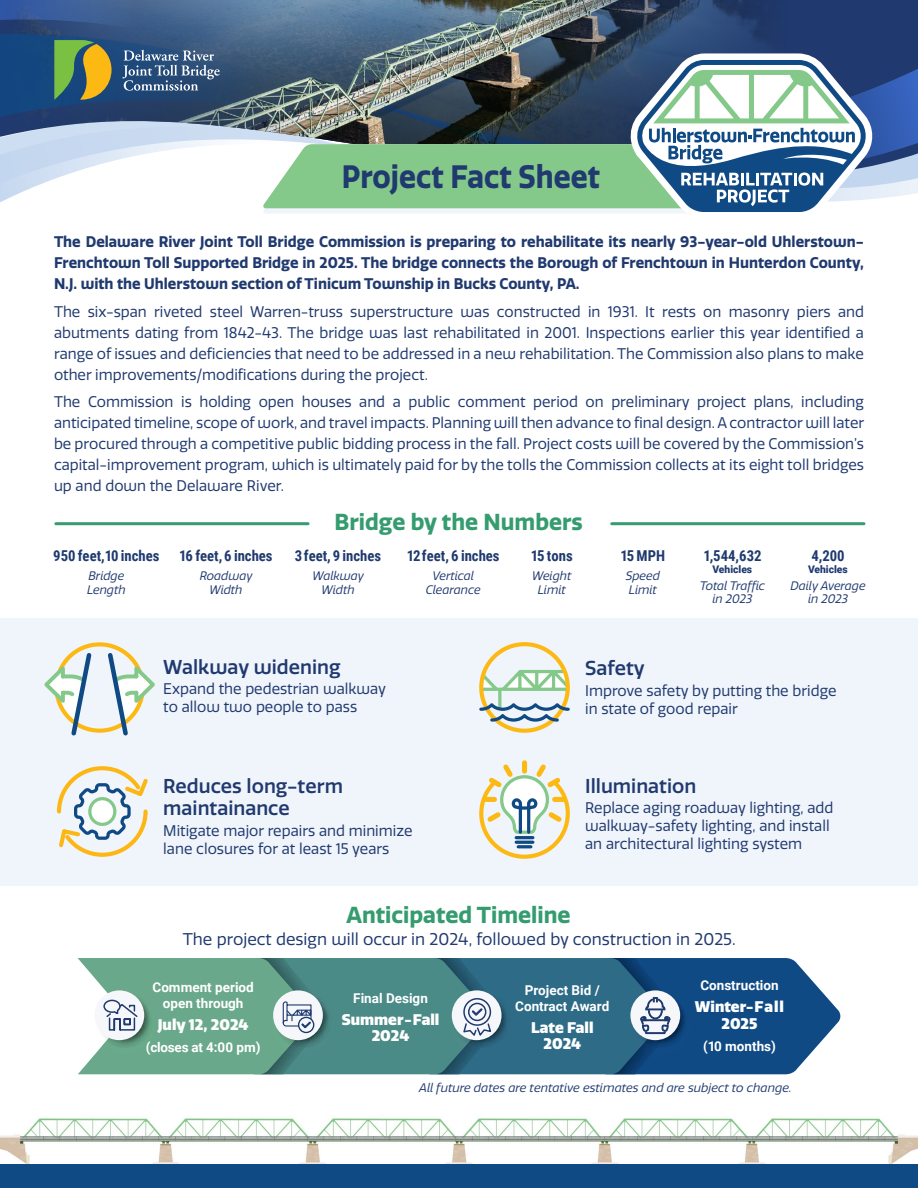
<style>
.page{position:relative;width:918px;height:1188px;background:#fff}
.page>*{position:absolute;margin:0;border:0;box-sizing:border-box;transform-origin:0 0}
.t1{font:700 31.5px "Quatro";color:#203a6f;scale:.93 1}
.t2{font:700 22.5px "Quatro";color:#359c6f}
.t3{font:500 19.5px/22.5px "Quatro";color:#203a6f}
.t4{font:16.5px "Quatro";color:#203a6f}
.t5{font:15px/21px "Quatro";color:#203a6f}
.t6{font:700 15px/21px "Quatro";color:#203a6f;text-align:justify}
.t7{font:700 15px "Roboto Condensed";color:#203a6f}
.t8{font:900 15px/16.5px "Quatro";color:#fff;text-align:center}
.t9{font:700 13.5px/16.5px "Roboto";color:#fff;text-align:center}
.t10{font:700 13.5px "Roboto";letter-spacing:-.02em;color:#fff}
.t11{font:italic 12px/13.5px "Quatro";color:#203a6f;text-align:center}
.t12{font:900 10.5px "Roboto";color:#203a6f}
</style>
<div class="page">
<div style="left:0;top:618px;width:918px;height:267px;background:#f0f4fb"></div>
<img style="left:0;top:1118px;width:918px;height:46px">
<img style="left:415px;top:0;width:503px;height:40px">
<svg style="left:0;top:0;width:415px;height:40px;background:#496a93"></svg>
<div style="left:0;top:1164px;width:918px;height:24px;background:#104a85"></div>
<svg style="left:57px;top:766px;width:91px;height:91px"></svg>
<div style="left:90px;top:799px;width:25px;height:25px;background:#fff;border-radius:50%"></div>
<div style="left:88px;top:797px;width:28px;height:29px;border:3px solid #85c98a;border-radius:50%"></div>
<div style="left:479px;top:642px;width:91px;height:91px;border:4px solid #fdb913;border-radius:50%"></div>
<svg style="left:479px;top:667px;width:91px;height:56px"></svg>
<svg style="left:479px;top:760px;width:91px;height:99px"></svg>
<svg style="left:44px;top:650px;width:111px;height:86px"></svg>
<svg style="left:78px;top:958px;width:763px;height:117px;background:#538794"></svg>
<hr style="left:612px;top:522px;width:252px;height:3px;background:#359c6f">
<hr style="left:56px;top:522px;width:252px;height:3px;background:#359c6f">
<svg style="left:615px;top:0;width:275px;height:40px;background:#263d69"></svg>
<img style="left:0;top:40px;width:918px;height:173px">
<h1 class="t1" style="left:342px;top:159px;width:279px">Project Fact Sheet</h1>
<p class="t6" style="left:54px;top:231px;width:811px">The Delaware River Joint Toll Bridge Commission is preparing to rehabilitate its nearly 93-year-old Uhlerstown-Frenchtown Toll Supported Bridge in 2025. The bridge connects the Borough of Frenchtown in Hunterdon County, N.J. with the Uhlerstown section of Tinicum Township in Bucks County, PA.</p>
<p class="t5" style="left:54px;top:301px;width:812px;text-align:justify">The six-span riveted steel Warren-truss superstructure was constructed in 1931. It rests on masonry piers and abutments dating from 1842-43. The bridge was last rehabilitated in 2001. Inspections earlier this year identified a range of issues and deficiencies that need to be addressed in a new rehabilitation. The Commission also plans to make other improvements/modifications during the project.</p>
<p class="t5" style="left:54px;top:392px;width:812px;text-align:justify">The Commission is holding open houses and a public comment period on preliminary project plans, including anticipated timeline, scope of work, and travel impacts. Planning will then advance to final design. A contractor will later be procured through a competitive public bidding process in the fall. Project costs will be covered by the Commission’s capital-improvement program, which is ultimately paid for by the tolls the Commission collects at its eight toll bridges up and down the Delaware River.</p>
<p class="t7" style="left:53px;top:546px;width:108px">950 feet,10 inches</p>
<p class="t11" style="left:87px;top:569px;width:40px;text-align:left">Bridge<br>Length</p>
<p class="t7" style="left:179px;top:546px;width:95px">16 feet, 6 inches</p>
<p class="t11" style="left:200px;top:569px;width:54px">Roadway<br>Width</p>
<h2 class="t2" style="left:335px;top:509px;width:250px">Bridge by the Numbers</h2>
<p class="t7" style="left:295px;top:546px;width:88px">3 feet, 9 inches</p>
<p class="t11" style="left:312px;top:569px;width:53px">Walkway<br>Width</p>
<p class="t7" style="left:407px;top:546px;width:94px">12 feet, 6 inches</p>
<p class="t11" style="left:426px;top:569px;width:56px">Vertical<br>Clearance</p>
<p class="t7" style="left:531px;top:546px;width:43px">15 tons</p>
<p class="t11" style="left:532px;top:569px;width:41px">Weight<br>Limit</p>
<p class="t7" style="left:621px;top:546px;width:46px">15 MPH</p>
<p class="t11" style="left:626px;top:569px;width:36px;text-align:left">Speed<br>Limit</p>
<p class="t7" style="left:703px;top:546px;width:60px">1,544,632</p>
<p class="t12" style="left:713px;top:562px;width:41px">Vehicles</p>
<p class="t11" style="left:700px;top:579px;width:67px">Total Traffic in 2023</p>
<p class="t7" style="left:811px;top:546px;width:35px">4,200</p>
<p class="t12" style="left:808px;top:562px;width:41px">Vehicles</p>
<p class="t11" style="left:790px;top:579px;width:77px">Daily Average in 2023</p>
<h3 class="t3" style="left:163px;top:656px;width:179px">Walkway widening</h3>
<p class="t5" style="left:163px;top:680px;width:224px;line-height:18px">Expand the pedestrian walkway to allow two people to pass</p>
<h3 class="t3" style="left:163px;top:775px;width:181px">Reduces long-term maintainance</h3>
<p class="t5" style="left:163px;top:822px;width:251px;line-height:18px">Mitigate major repairs and minimize lane closures for at least 15 years</p>
<h3 class="t3" style="left:585px;top:657px;width:61px">Safety</h3>
<p class="t5" style="left:585px;top:682px;width:253px;line-height:18px">Improve safety by putting the bridge in state of good repair</p>
<h3 class="t3" style="left:585px;top:775px;width:113px">Illumination</h3>
<p class="t5" style="left:585px;top:799px;width:250px;line-height:18px">Replace aging roadway lighting, add walkway-safety lighting, and install an architectural lighting system</p>
<h2 class="t2" style="left:346px;top:902px;width:226px">Anticipated Timeline</h2>
<p class="t4" style="left:183px;top:930px;width:554px">The project design will occur in 2024, followed by construction in 2025.</p>
<p class="t9" style="left:153px;top:978px;width:103px">Comment period open through</p>
<p class="t8" style="left:158px;top:1017px;width:92px">July 12, 2024</p>
<p class="t10" style="left:146px;top:1038px;width:116px">(closes at 4:00 pm)</p>
<p class="t9" style="left:353px;top:989px;width:76px">Final Design</p>
<p class="t8" style="left:342px;top:1011px;width:99px">Summer-Fall<br>2024</p>
<p class="t9" style="left:515px;top:981px;width:96px">Project Bid /<br>Contract Award</p>
<p class="t8" style="left:531px;top:1019px;width:64px">Late Fall<br>2024</p>
<p class="t9" style="left:700px;top:977px;width:80px">Construction</p>
<p class="t8" style="left:695px;top:999px;width:91px">Winter-Fall<br>2025</p>
<p class="t9" style="left:703px;top:1037px;width:74px">(10 months)</p>
<p class="t11" style="left:419px;top:1081px;width:374px">All future dates are tentative estimates and are subject to change.</p>
</div>
